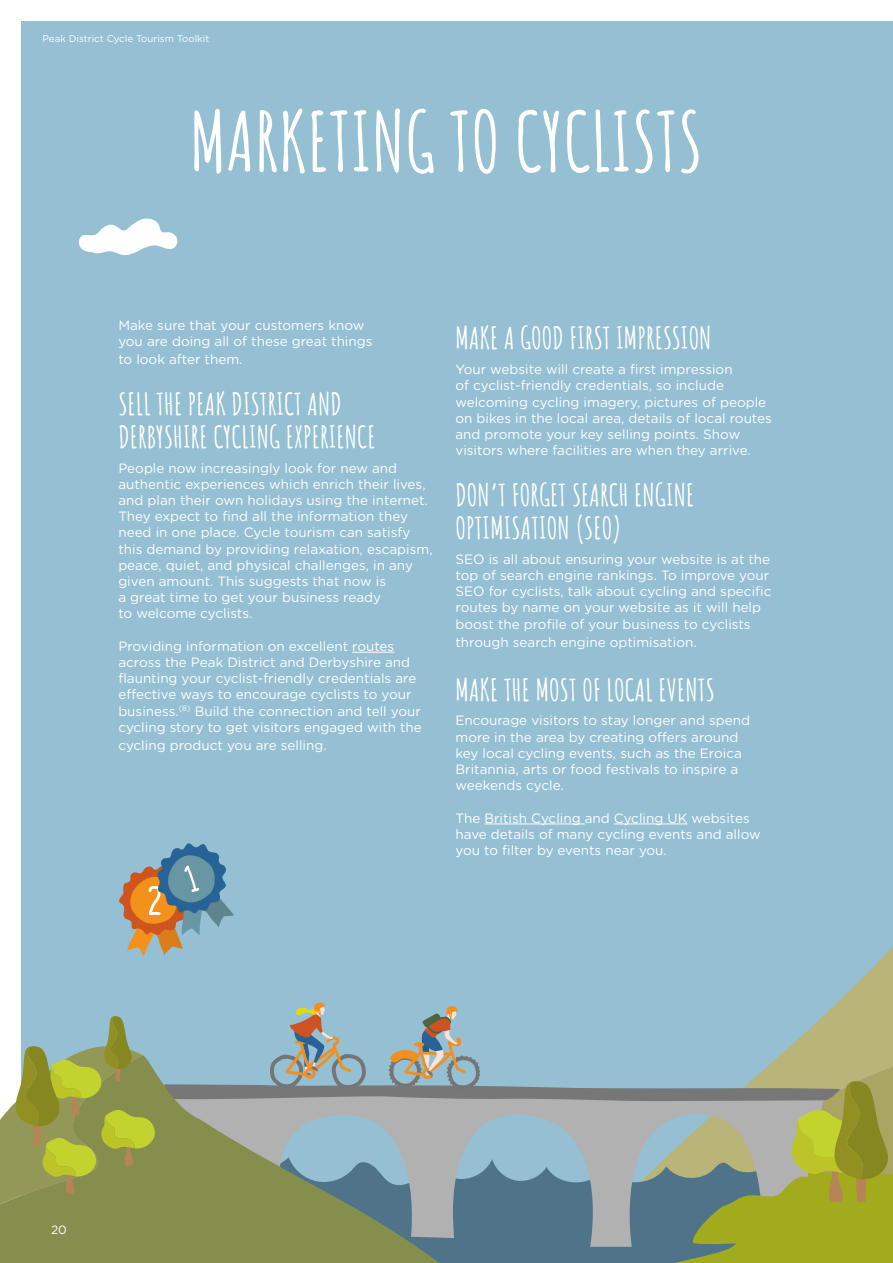
<style>
.page{position:relative;width:893px;height:1263px;background:#fff}
.page>*{position:absolute;margin:0;border:0;box-sizing:border-box;transform-origin:0 0}
.t1{font:700 81px "Amatic SC";color:#fff}
.t2{font:700 30px/33px "Amatic SC";color:#fff}
.t3{font:13.5px/16.2px "Gotham Rounded";color:#fff}
.t4{font:12px "Gotham Rounded";color:#fff}
.t5{font:9.75px "Gotham Rounded";color:#fff}
</style>
<div class="page">
<div style="left:21px;top:21px;width:872px;height:1221px;background:#95bfd2"></div>
<svg style="left:838px;top:946px;width:55px;height:56px"></svg>
<hr style="left:352px;top:652px;width:42px;height:1px;background:#fff">
<hr style="left:484px;top:824px;width:101px;height:1px;background:#fff">
<hr style="left:614px;top:824px;width:73px;height:1px;background:#fff">
<svg style="left:119px;top:843px;width:115px;height:113px"></svg>
<div style="left:0;top:1075px;width:164px;height:188px;background:#868e4d"></div>
<svg style="left:0;top:1016px;width:157px;height:222px"></svg>
<svg style="left:164px;top:1002px;width:729px;height:261px"></svg>
<svg style="left:78px;top:218px;width:100px;height:38px"></svg>
<p class="t5" style="left:43px;top:32px;width:168px">Peak District Cycle Tourism Toolkit</p>
<h1 class="t1" style="left:190px;top:79px;width:514px">MARKETING TO CYCLISTS</h1>
<p class="t3" style="left:118px;top:316px;width:256px">Make sure that your customers know you are doing all of these great things</p>
<p class="t3" style="left:118px;top:350px;width:126px">to look after them.</p>
<h2 class="t2" style="left:118px;top:385px;width:259px">SELL THE PEAK DISTRICT AND<br>DERBYSHIRE CYCLING EXPERIENCE</h2>
<p class="t3" style="left:118px;top:459px;width:316px">People now increasingly look for new and authentic experiences which enrich their lives, and plan their own holidays using the internet.<br>They expect to find all the information they need in one place. Cycle tourism can satisfy this demand by providing relaxation, escapism, peace, quiet, and physical challenges, in any given amount. This suggests that now is<br>a great time to get your business ready<br>to welcome cyclists.</p>
<p class="t3" style="left:118px;top:637px;width:305px">Providing information on excellent routes across the Peak District and Derbyshire and flaunting your cyclist-friendly credentials are effective ways to encourage cyclists to your business.<sup>(8)</sup> Build the connection and tell your cycling story to get visitors engaged with the</p>
<p class="t3" style="left:118px;top:736px;width:210px">cycling product you are selling.</p>
<h2 class="t2" style="left:455px;top:320px;width:258px">MAKE A GOOD FIRST IMPRESSION</h2>
<p class="t3" style="left:455px;top:361px;width:318px">Your website will create a first impression<br>of cyclist-friendly credentials, so include welcoming cycling imagery, pictures of people on bikes in the local area, details of local routes and promote your key selling points. Show visitors where facilities are when they arrive.</p>
<h2 class="t2" style="left:455px;top:476px;width:240px">DON’T FORGET SEARCH ENGINE<br>OPTIMISATION (SEO)</h2>
<p class="t3" style="left:455px;top:550px;width:317px">SEO is all about ensuring your website is at the top of search engine rankings. To improve your SEO for cyclists, talk about cycling and specific routes by name on your website as it will help boost the profile of your business to cyclists</p>
<p class="t3" style="left:455px;top:633px;width:243px">through search engine optimisation.</p>
<h2 class="t2" style="left:455px;top:671px;width:261px">MAKE THE MOST OF LOCAL EVENTS</h2>
<p class="t3" style="left:455px;top:712px;width:296px">Encourage visitors to stay longer and spend more in the area by creating offers around key local cycling events, such as the Eroica Britannia, arts or food festivals to inspire a weekends cycle.</p>
<p class="t3" style="left:455px;top:809px;width:307px">The British Cycling and Cycling UK websites have details of many cycling events and allow you to filter by events near you.</p>
<p class="t4" style="left:51px;top:1222px;width:17px">20</p>
</div>
